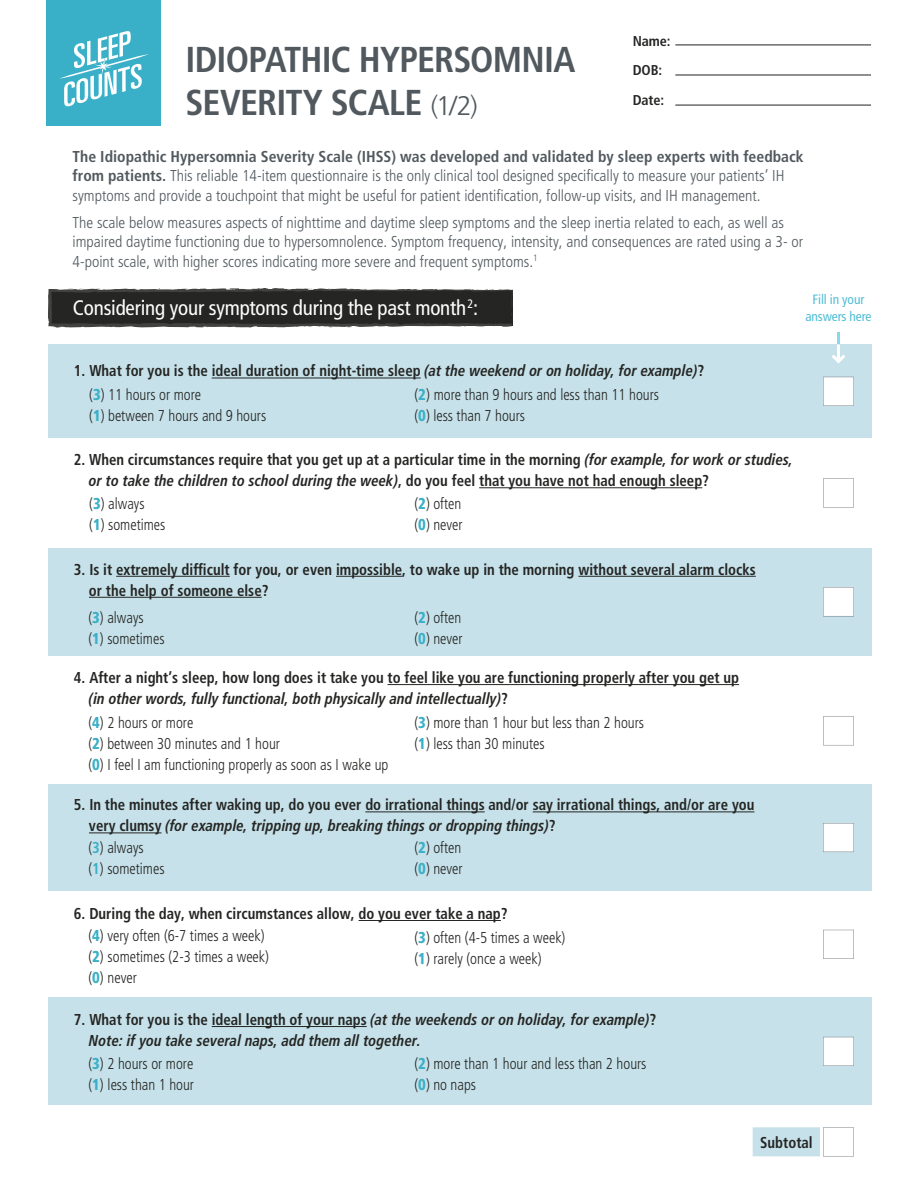
<style>
.page{position:relative;width:918px;height:1188px;background:#fff}
.page>*{position:absolute;margin:0;border:0;box-sizing:border-box;transform-origin:0 0}
.t1{font:700 condensed 36px/43.2px "Frutiger LT Pro";letter-spacing:-.025em;color:#51595e}
.t2{font:condensed 21px "Frutiger LT Pro";letter-spacing:-.01em;color:#fff}
.t3{font:700 condensed 15.75px/21px "Frutiger LT Pro";color:#252624;scale:.94 1}
.t4{font:300 condensed 15.75px/19.5px "Frutiger LT Pro";color:#51595e}
.t5{font:300 condensed 15.75px/21px "Frutiger LT Pro";color:#252624;scale:.94 1}
.t6{font:italic 700 condensed 15.75px/21px "Frutiger LT Pro";color:#252624;scale:.94 1}
.t7{font:700 condensed 14.25px/29.8px "Frutiger LT Pro";letter-spacing:-.005em;color:#252624}
.t8{font:condensed 13.5px/16.5px "Frutiger LT Pro";letter-spacing:-.01em;color:#52bdd5;text-align:center}
.s1{font-weight:300;font-stretch:normal;font-size:27px}
.s2{font-weight:700}
.s3{font-style:italic}
.s4{font-weight:900;color:#3ab0c8}
.s5{font-weight:700;color:#3ab0c8}
.s6{font-style:normal}
</style>
<div class="page">
<div style="left:48px;top:548px;width:824px;height:108px;background:#c6e1e9"></div>
<div style="left:48px;top:344px;width:824px;height:94px;background:#c6e1e9"></div>
<div style="left:46px;top:0;width:115px;height:126px;background:#3ab0c8"></div>
<svg style="left:59px;top:31px;width:90px;height:76px"></svg>
<hr style="left:212px;top:378px;width:209px;height:1px;background:#252624">
<hr style="left:359px;top:920px;width:142px;height:1px;background:#252624">
<svg style="left:823px;top:377px;width:31px;height:29px"></svg>
<svg style="left:823px;top:587px;width:31px;height:29px"></svg>
<hr style="left:479px;top:487px;width:223px;height:1px;background:#252624">
<div style="left:48px;top:784px;width:824px;height:107px;background:#c6e1e9"></div>
<svg style="left:823px;top:823px;width:31px;height:29px"></svg>
<svg style="left:823px;top:930px;width:31px;height:29px"></svg>
<hr style="left:365px;top:812px;width:120px;height:1px;background:#252624">
<hr style="left:533px;top:812px;width:221px;height:1px;background:#252624">
<hr style="left:89px;top:833px;width:73px;height:1px;background:#252624">
<svg style="left:823px;top:478px;width:31px;height:29px"></svg>
<hr style="left:388px;top:684px;width:351px;height:1px;background:#252624">
<svg style="left:823px;top:716px;width:31px;height:29px"></svg>
<div style="left:48px;top:998px;width:824px;height:107px;background:#c6e1e9"></div>
<hr style="left:212px;top:1026px;width:155px;height:1px;background:#252624">
<svg style="left:823px;top:1037px;width:31px;height:29px"></svg>
<svg style="left:823px;top:1127px;width:31px;height:29px"></svg>
<hr style="left:675px;top:105px;width:196px;height:1px;background:#231f20">
<hr style="left:675px;top:45px;width:196px;height:1px;background:#231f20">
<hr style="left:675px;top:75px;width:196px;height:1px;background:#231f20">
<hr style="left:116px;top:576px;width:114px;height:1px;background:#252624">
<hr style="left:336px;top:576px;width:66px;height:1px;background:#252624">
<hr style="left:578px;top:576px;width:178px;height:1px;background:#252624">
<hr style="left:89px;top:597px;width:173px;height:1px;background:#252624">
<div style="left:753px;top:1127px;width:67px;height:29px;background:#c6e1e9"></div>
<svg style="left:48px;top:288px;width:465px;height:40px;background:#363735"></svg>
<hr style="left:837px;top:344px;width:3px;height:16px;background:#fff">
<svg style="left:837px;top:332px;width:3px;height:12px"></svg>
<svg style="left:832px;top:355px;width:13px;height:9px"></svg>
<h1 class="t1" style="left:186px;top:38px;width:391px">IDIOPATHIC HYPERSOMNIA<br>SEVERITY SCALE <span class="s1">(1/2)</span></h1>
<p class="t7" style="left:633px;top:26px;width:39px">Name:<br>DOB:<br>Date:</p>
<p class="t4" style="left:73px;top:147px;width:733px"><span class="s2">The Idiopathic Hypersomnia Severity Scale (IHSS) was developed and validated by sleep experts with feedback from patients.</span> This reliable 14-item questionnaire is the only clinical tool designed specifically to measure your patients’ IH symptoms and provide a touchpoint that might be useful for patient identification, follow-up visits, and IH management.</p>
<p class="t4" style="left:73px;top:212px;width:732px">The scale below measures aspects of nighttime and daytime sleep symptoms and the sleep inertia related to each, as well as impaired daytime functioning due to hypersomnolence. Symptom frequency, intensity, and consequences are rated using a 3- or<br>4-point scale, with higher scores indicating more severe and frequent symptoms.<sup>1</sup></p>
<h2 class="t2" style="left:73px;top:295px;width:407px">Considering your symptoms during the past month<sup>2</sup>:</h2>
<p class="t8" style="left:805px;top:292px;width:68px">Fill in your answers here</p>
<p class="t3" style="left:74px;top:360px;width:672px">1. What for you is the ideal duration of night-time sleep <span class="s3">(at the weekend or on holiday, for example)</span>?</p>
<p class="t5" style="left:89px;top:384px;width:190px">(<span class="s4">3</span>) 11 hours or more<br>(<span class="s4">1</span>) between 7 hours and 9 hours</p>
<p class="t5" style="left:415px;top:384px;width:262px">(<span class="s4">2</span>) more than 9 hours and less than 11 hours (<span class="s4">0</span>) less than 7 hours</p>
<p class="t3" style="left:89px;top:449px;width:751px;text-indent:-15px">2. When circumstances require that you get up at a particular time in the morning <span class="s3">(for example, for work or studies, or to take the children to school during the week)</span>, do you feel that you have not had enough sleep?</p>
<p class="t5" style="left:89px;top:494px;width:82px">(<span class="s4">3</span>) always<br>(<span class="s4">1</span>) sometimes</p>
<p class="t5" style="left:415px;top:494px;width:53px">(<span class="s4">2</span>) often (<span class="s4">0</span>) never</p>
<p class="t3" style="left:89px;top:559px;width:711px;text-indent:-15px">3. Is it extremely difficult for you, or even impossible, to wake up in the morning without several alarm clocks or the help of someone else?</p>
<p class="t5" style="left:88px;top:607px;width:82px">(<span class="s4">3</span>) always<br>(<span class="s4">1</span>) sometimes</p>
<p class="t5" style="left:414px;top:607px;width:53px">(<span class="s4">2</span>) often (<span class="s4">0</span>) never</p>
<p class="t3" style="left:89px;top:667px;width:693px;text-indent:-15px">4. After a night’s sleep, how long does it take you to feel like you are functioning properly after you get up <span class="s3">(in other words, fully functional, both physically and intellectually)</span>?</p>
<p class="t5" style="left:88px;top:712px;width:321px">(<span class="s4">4</span>) 2 hours or more<br>(<span class="s4">2</span>) between 30 minutes and 1 hour<br>(<span class="s4">0</span>) I feel I am functioning properly as soon as I wake up</p>
<p class="t5" style="left:414px;top:712px;width:246px">(<span class="s4">3</span>) more than 1 hour but less than 2 hours (<span class="s4">1</span>) less than 30 minutes</p>
<p class="t3" style="left:89px;top:794px;width:709px;text-indent:-15px">5. In the minutes after waking up, do you ever do irrational things and/or say irrational things, and/or are you very clumsy <span class="s3">(for example, tripping up, breaking things or dropping things)</span>?</p>
<p class="t5" style="left:88px;top:838px;width:82px">(<span class="s5">3</span>) always<br>(<span class="s5">1</span>) sometimes</p>
<p class="t5" style="left:414px;top:838px;width:53px">(<span class="s4">2</span>) often (<span class="s4">0</span>) never</p>
<p class="t3" style="left:74px;top:903px;width:463px">6. During the day, when circumstances allow, do you ever take a nap?</p>
<p class="t5" style="left:88px;top:925px;width:194px">(<span class="s4">4</span>) very often (6-7 times a week) (<span class="s4">2</span>) sometimes (2-3 times a week) (<span class="s4">0</span>) never</p>
<p class="t5" style="left:414px;top:927px;width:162px">(<span class="s4">3</span>) often (4-5 times a week) (<span class="s4">1</span>) rarely (once a week)</p>
<p class="t6" style="left:89px;top:1009px;width:605px;text-indent:-15px"><span class="s6">7. What for you is the ideal length of your naps</span> (at the weekends or on holiday, for example)<span class="s6">?<br></span>Note: if you take several naps, add them all together.</p>
<p class="t5" style="left:88px;top:1053px;width:114px">(<span class="s4">3</span>) 2 hours or more (<span class="s4">1</span>) less than 1 hour</p>
<p class="t5" style="left:414px;top:1053px;width:248px">(<span class="s4">2</span>) more than 1 hour and less than 2 hours (<span class="s4">0</span>) no naps</p>
<p class="t3" style="left:760px;top:1132px;width:57px">Subtotal</p>
</div>
